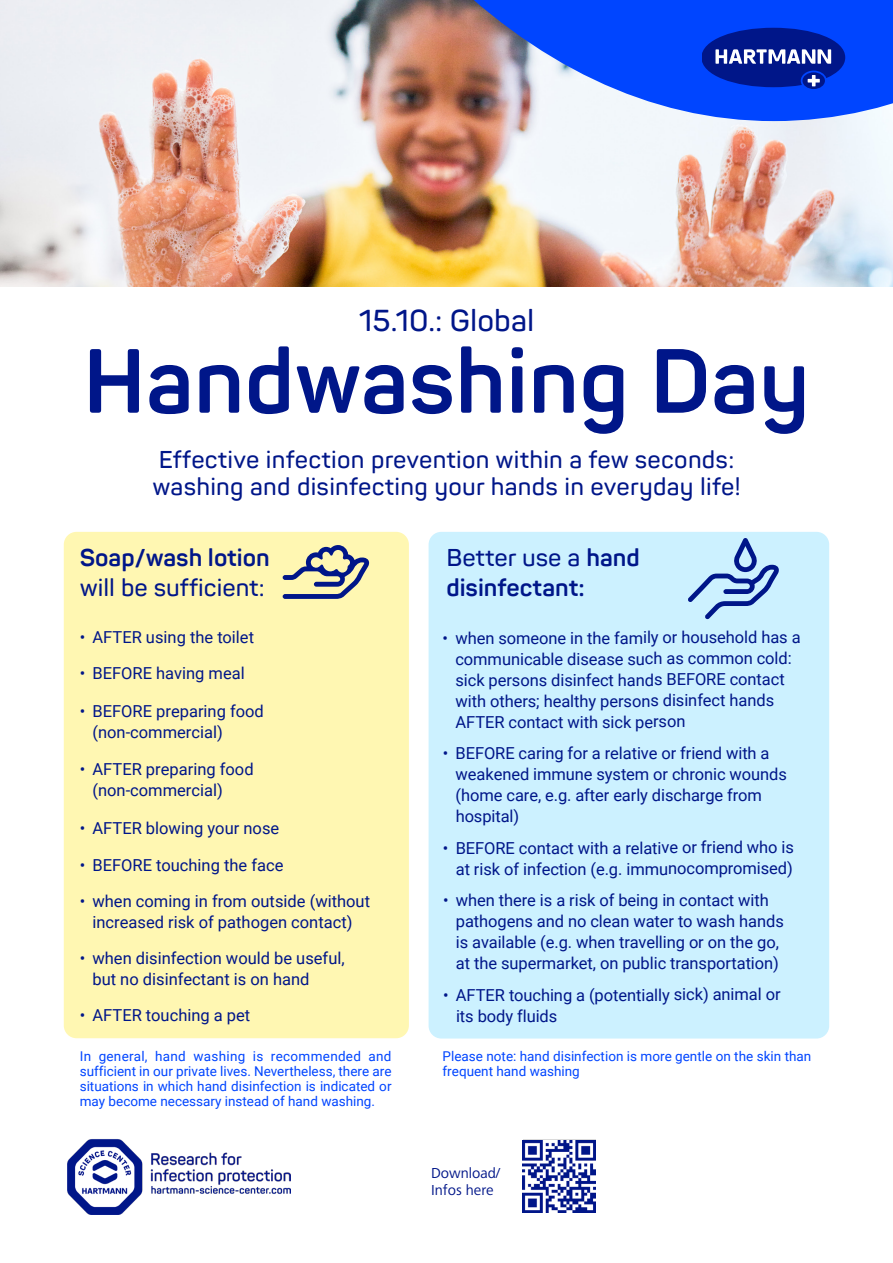
<style>
.page{position:relative;width:893px;height:1263px;background:#fff}
.page>*{position:absolute;margin:0;border:0;box-sizing:border-box;transform-origin:0 0}
.t1{font:700 89.7px "Panton";color:#001689}
.t2{font:600 29.85px "Panton";color:#001689}
.Einstieg{font:600 24px/30px "Panton";letter-spacing:.01em;color:#001689}
.Einstieg-2{font:700 24px/30px "Panton";color:#001689}
.Einstieg-3{font:16.5px/21px "Roboto";letter-spacing:-.005em;color:#001689}
.t3{font:15px/16.5px "Frutiger Next LTW1 G";color:#001689}
.Einstieg-4{font:13.5px/15px "Roboto";color:#0045ff}
.s1{font-weight:700}
.s2{font-weight:600}
</style>
<div class="page">
<img style="left:0;top:121px;width:893px;height:165px">
<img style="left:0;top:0;width:893px;height:121px">
<svg style="left:802px;top:72px;width:23px;height:17px"></svg>
<svg style="left:702px;top:28px;width:143px;height:59px;background:#1d3aad"></svg>
<div style="left:64px;top:532px;width:345px;height:506px;background:#fff7b2;border-radius:13px"></div>
<div style="left:429px;top:532px;width:400px;height:506px;background:#ccf1ff;border-radius:13px"></div>
<svg style="left:283px;top:545px;width:86px;height:54px"></svg>
<svg style="left:688px;top:538px;width:91px;height:81px"></svg>
<svg style="left:523px;top:1139px;width:72px;height:74px"></svg>
<img style="left:523px;top:1140px;width:72px;height:72px">
<img style="left:68px;top:1139px;width:222px;height:75px">
<p class="t2" style="left:359px;top:302px;width:177px">15.10.: Global</p>
<p class="t1" style="left:83px;top:325px;width:728px">Handwashing Day</p>
<p class="Einstieg" style="left:159px;top:444px;width:577px">Effective infection prevention within a few seconds:</p>
<p class="Einstieg" style="left:152px;top:471px;width:590px">washing and disinfecting your hands in everyday life!</p>
<p class="Einstieg" style="left:80px;top:543px;width:192px"><span class="s1">Soap/wash lotion </span>will be sufficient:</p>
<p class="Einstieg-2" style="left:446px;top:543px;width:195px"><span class="s2">Better use a</span> hand disinfectant:</p>
<p class="Einstieg-3" style="left:80px;top:626px;width:176px">• AFTER using the toilet</p>
<p class="Einstieg-3" style="left:80px;top:662px;width:167px">• BEFORE having meal</p>
<p class="Einstieg-3" style="left:92px;top:700px;width:173px;text-indent:-13px">• BEFORE preparing food (non-commercial)</p>
<p class="Einstieg-3" style="left:92px;top:758px;width:163px;text-indent:-13px">• AFTER preparing food (non-commercial)</p>
<p class="Einstieg-3" style="left:80px;top:817px;width:201px">• AFTER blowing your nose</p>
<p class="Einstieg-3" style="left:80px;top:854px;width:205px">• BEFORE touching the face</p>
<p class="Einstieg-3" style="left:80px;top:890px;width:292px;text-align:center">• when coming in from outside (without increased risk of pathogen contact)</p>
<p class="Einstieg-3" style="left:92px;top:947px;width:254px;text-indent:-13px">• when disinfection would be useful, but no disinfectant is on hand</p>
<p class="Einstieg-3" style="left:80px;top:1004px;width:172px">• AFTER touching a pet</p>
<p class="Einstieg-4" style="left:80px;top:1048px;width:313px;text-align:justify">In general, hand washing is recommended and sufficient in our private lives. Nevertheless, there are situations in which hand disinfection is indicated or may become necessary instead of hand washing.</p>
<p class="Einstieg-3" style="left:455px;top:626px;width:347px;text-indent:-13px">• when someone in the family or household has a communicable disease such as common cold: sick persons disinfect hands BEFORE contact with others; healthy persons disinfect hands AFTER contact with sick person</p>
<p class="Einstieg-3" style="left:456px;top:742px;width:333px;text-indent:-13px">• BEFORE caring for a relative or friend with a weakened immune system or chronic wounds (home care, e.g. after early discharge from hospital)</p>
<p class="Einstieg-3" style="left:443px;top:836px;width:353px;text-align:right">• BEFORE contact with a relative or friend who is at risk of infection (e.g. immunocompromised)</p>
<p class="Einstieg-3" style="left:456px;top:889px;width:330px;text-indent:-13px">• when there is a risk of being in contact with pathogens and no clean water to wash hands is available (e.g. when travelling or on the go, at the supermarket, on public transportation)</p>
<p class="Einstieg-3" style="left:456px;top:983px;width:326px;text-indent:-13px">• AFTER touching a (potentially sick) animal or its body fluids</p>
<p class="Einstieg-4" style="left:443px;top:1048px;width:370px">Please note: hand disinfection is more gentle on the skin than frequent hand washing</p>
<p class="t3" style="left:431px;top:1166px;width:71px">Download/<br>Infos here</p>
</div>
